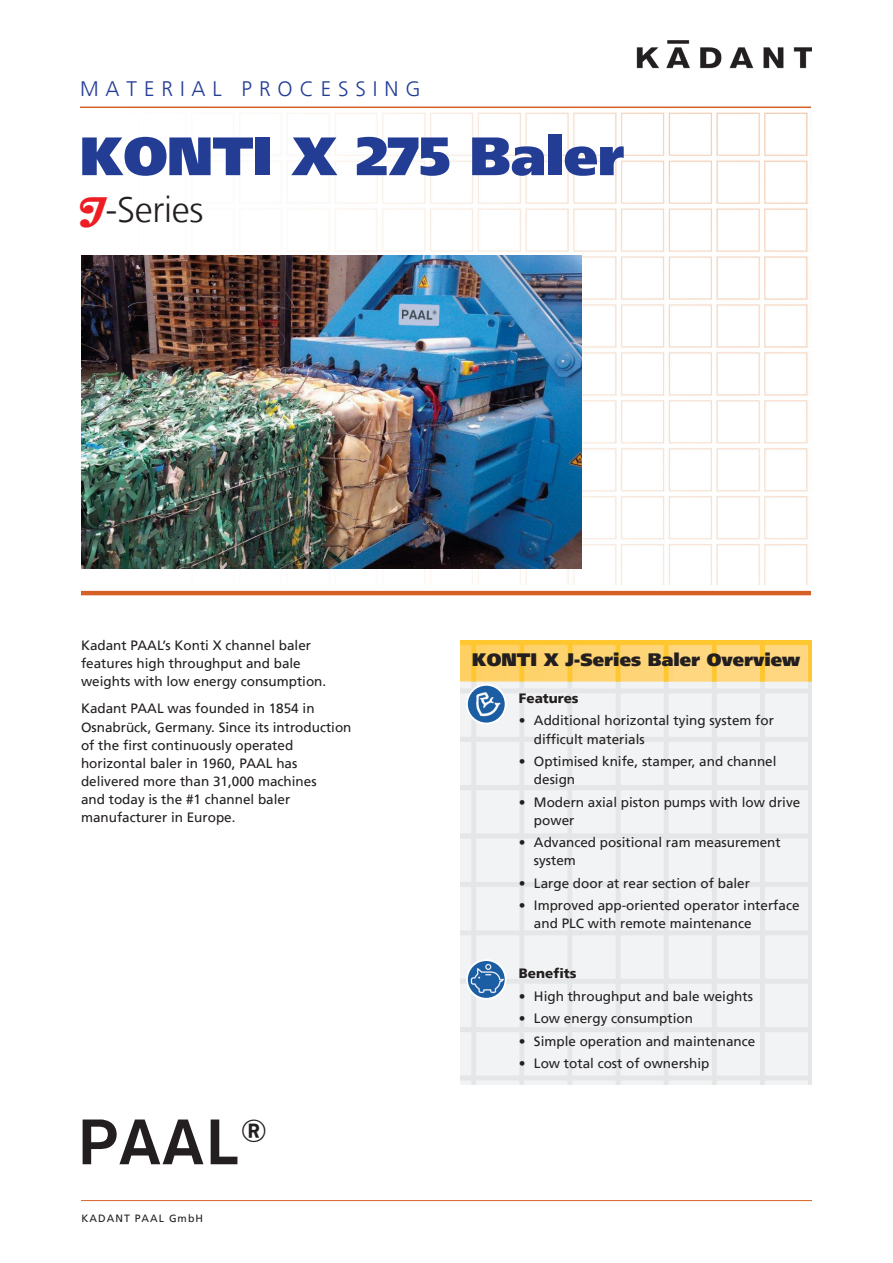
<style>
.page{position:relative;width:893px;height:1263px;background:#fff}
.page>*{position:absolute;margin:0;border:0;box-sizing:border-box;transform-origin:0 0}
.t1{font:500 63.3px "Akzidenz Grotesk BQ";color:#231f20}
.KADANT_BROCHURE_TITL{font:900 54px "Frutiger LT";letter-spacing:-.01em;color:#233d95}
.KADANT_BROCHURE_HEAD{font:300 36px "Frutiger LT";letter-spacing:-.01em;color:#231f20}
.KADANT_BROCHURE_UNIT{font:300 21px "Frutiger LT";letter-spacing:.33em;color:#233d95}
.KADANT_BROCHURE_HEAD-2{font:900 18px "Frutiger LT";color:#231f20}
.KADANT_BROCHURE_BODY{font:13.5px/18px "Frutiger LT";color:#231f20}
.KADANT_BROCHURE_BULL{font:900 13.5px "Frutiger LT";color:#231f20}
.KADANT_BROCHURE_BOIL{font:10.5px "Frutiger LT";letter-spacing:.1em;color:#231f20}
.s1{font-family:"Magneto";font-weight:700;color:#ee1d23}
</style>
<div class="page">
<img style="left:81px;top:108px;width:730px;height:477px">
<hr style="left:80px;top:107px;width:731px;height:1px;background:#d66127">
<hr style="left:81px;top:1200px;width:731px;height:1px;background:#d66127">
<hr style="left:81px;top:591px;width:730px;height:4px;background:#d66127">
<img style="left:460px;top:640px;width:352px;height:444px">
<img style="left:467px;top:685px;width:39px;height:38px;border-radius:19px">
<div style="left:466px;top:684px;width:41px;height:40px;border:2px solid #fff;border-radius:50%"></div>
<img style="left:467px;top:960px;width:39px;height:39px;border-radius:19px">
<div style="left:466px;top:959px;width:41px;height:41px;border:2px solid #fff;border-radius:50%"></div>
<img style="left:636px;top:40px;width:176px;height:28px">
<img style="left:81px;top:255px;width:500px;height:313px">
<p class="KADANT_BROCHURE_UNIT" style="left:80px;top:77px;width:342px">MATERIAL PROCESSING</p>
<p class="KADANT_BROCHURE_TITL" style="left:80px;top:123px;width:546px">KONTI X 275 Baler</p>
<p class="KADANT_BROCHURE_HEAD" style="left:80px;top:189px;width:125px"><span class="s1">J</span>-Series</p>
<p class="KADANT_BROCHURE_BODY" style="left:81px;top:637px;width:247px">Kadant PAAL’s Konti X channel baler features high throughput and bale weights with low energy consumption.</p>
<p class="KADANT_BROCHURE_BODY" style="left:81px;top:700px;width:272px">Kadant PAAL was founded in 1854 in Osnabrück, Germany. Since its introduction of the first continuously operated horizontal baler in 1960, PAAL has delivered more than 31,000 machines<br>and today is the #1 channel baler manufacturer in Europe.</p>
<p class="t1" style="left:77px;top:1103px;width:192px">PAAL<sup>®</sup></p>
<p class="KADANT_BROCHURE_BOIL" style="left:82px;top:1212px;width:123px">KADANT PAAL GmbH</p>
<p class="KADANT_BROCHURE_HEAD-2" style="left:472px;top:648px;width:330px">KONTI X J-Series Baler Overview</p>
<p class="KADANT_BROCHURE_BULL" style="left:519px;top:690px;width:61px">Features</p>
<p class="KADANT_BROCHURE_BODY" style="left:534px;top:712px;width:242px;text-indent:-15px">• Additional horizontal tying system for difficult materials</p>
<p class="KADANT_BROCHURE_BODY" style="left:534px;top:752px;width:244px;text-indent:-15px">• Optimised knife, stamper, and channel design</p>
<p class="KADANT_BROCHURE_BODY" style="left:534px;top:793px;width:268px;text-indent:-15px">• Modern axial piston pumps with low drive power</p>
<p class="KADANT_BROCHURE_BODY" style="left:534px;top:833px;width:248px;text-indent:-15px">• Advanced positional ram measurement system</p>
<p class="KADANT_BROCHURE_BODY" style="left:519px;top:874px;width:233px">• Large door at rear section of baler</p>
<p class="KADANT_BROCHURE_BODY" style="left:534px;top:896px;width:267px;text-indent:-15px">• Improved app-oriented operator interface and PLC with remote maintenance</p>
<p class="KADANT_BROCHURE_BULL" style="left:519px;top:965px;width:59px">Benefits</p>
<p class="KADANT_BROCHURE_BODY" style="left:519px;top:987px;width:236px">• High throughput and bale weights</p>
<p class="KADANT_BROCHURE_BODY" style="left:519px;top:1010px;width:176px">• Low energy consumption</p>
<p class="KADANT_BROCHURE_BODY" style="left:519px;top:1032px;width:238px">• Simple operation and maintenance</p>
<p class="KADANT_BROCHURE_BODY" style="left:519px;top:1055px;width:192px">• Low total cost of ownership</p>
</div>
